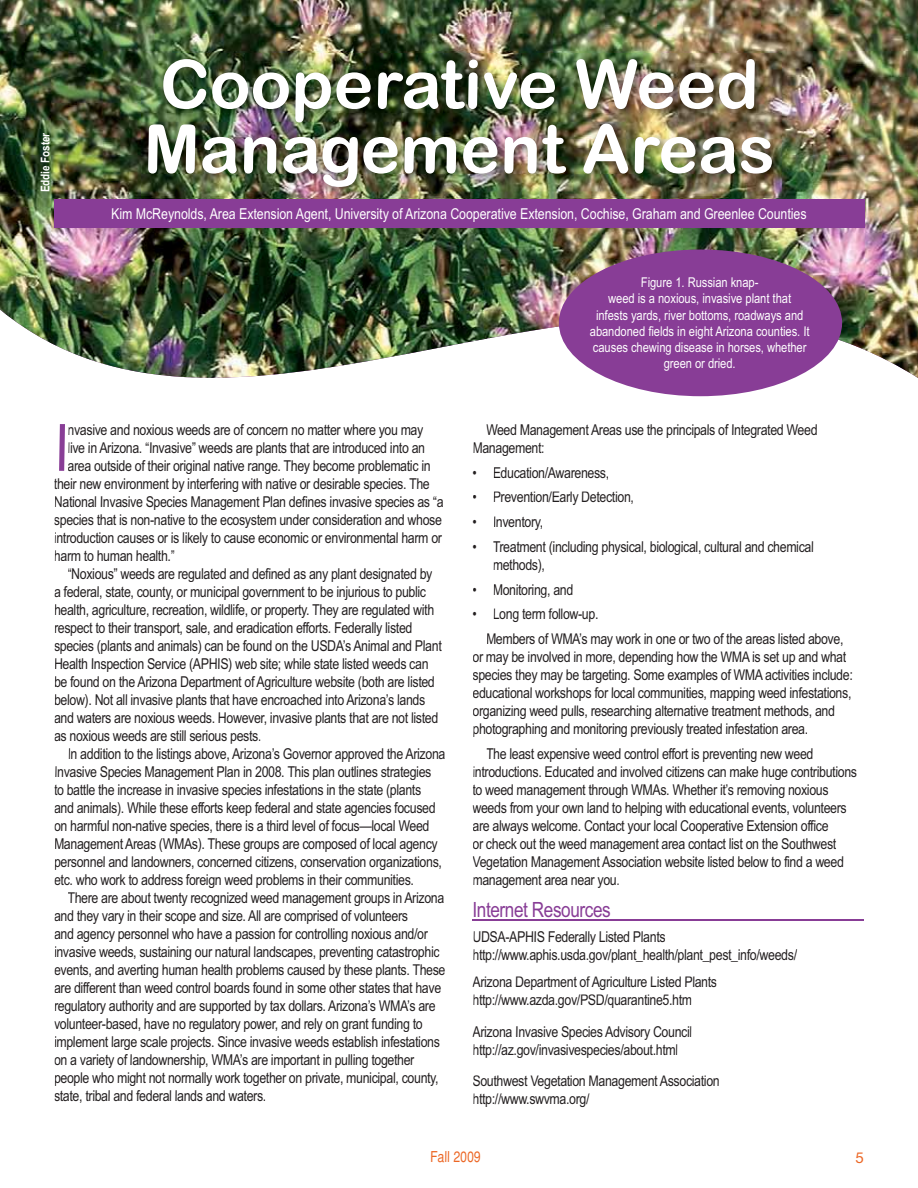
<style>
.page{position:relative;width:918px;height:1188px;background:#fff}
.page>*{position:absolute;margin:0;border:0;box-sizing:border-box;transform-origin:0 0}
.t1{font:67.5px/64.5px "Arial Rounded MT Bold";color:#fff}
.t2{font:65.25px "Arial Narrow";color:#883d96}
.t3{font:21px "Arial Narrow";letter-spacing:-.02em;color:#883d96}
.t4{font:15px/18px "Arial Narrow";letter-spacing:-.02em;color:#231f20}
.t5{font:15px "Arial Narrow";color:#fff}
.t6{font:condensed 15px "Helvetica";color:#ec6624}
.t7{font:15px "Helvetica Neue";color:#ec6624}
.t8{font:13.5px/16.2px "Arial Narrow";color:#fff;text-align:center}
.t9{font:700 12px "Arial Narrow";color:#fff}
</style>
<div class="page">
<img style="left:0;top:0;width:918px;height:378px">
<hr style="left:473px;top:919px;width:391px;height:1px;background:#883d96">
<img style="left:142px;top:53px;width:640px;height:144px">
<div style="left:54px;top:199px;width:810px;height:29px;background:#883d96"></div>
<div style="left:559px;top:250px;width:283px;height:146px;background:#883d96;border-radius:50%"></div>
<p class="t9" style="left:41px;top:192px;width:61px;rotate:-90deg">Eddie Foster</p>
<h1 class="t1" style="left:143px;top:59px;width:634px">Cooperative Weed<br>Management Areas</h1>
<p class="t5" style="left:111px;top:208px;width:697px">Kim McReynolds, Area Extension Agent, University of Arizona Cooperative Extension, Cochise, Graham and Greenlee Counties</p>
<p class="t8" style="left:590px;top:276px;width:221px">Figure 1. Russian knap-<br>weed is a noxious, invasive plant that<br>infests yards, river bottoms, roadways and abandoned fields in eight Arizona counties. It causes chewing disease in horses, whether green or dried.</p>
<h2 class="t2" style="left:54px;top:424px;width:17px">I</h2>
<p class="t4" style="left:68px;top:422px;width:358px">nvasive and noxious weeds are of concern no matter where you may</p>
<p class="t4" style="left:68px;top:440px;width:359px">live in Arizona. “Invasive” weeds are plants that are introduced into an</p>
<p class="t4" style="left:68px;top:458px;width:365px">area outside of their original native range. They become problematic in</p>
<p class="t4" style="left:54px;top:476px;width:378px">their new environment by interfering with native or desirable species. The</p>
<p class="t4" style="left:54px;top:494px;width:391px">National Invasive Species Management Plan defines invasive species as “a</p>
<p class="t4" style="left:54px;top:512px;width:390px">species that is non-native to the ecosystem under consideration and whose</p>
<p class="t4" style="left:54px;top:530px;width:389px">introduction causes or is likely to cause economic or environmental harm or</p>
<p class="t4" style="left:54px;top:548px;width:123px">harm to human health.”</p>
<p class="t4" style="left:67px;top:566px;width:367px">“Noxious” weeds are regulated and defined as any plant designated by</p>
<p class="t4" style="left:54px;top:584px;width:374px">a federal, state, county, or municipal government to be injurious to public</p>
<p class="t4" style="left:54px;top:602px;width:382px">health, agriculture, recreation, wildlife, or property. They are regulated with</p>
<p class="t4" style="left:54px;top:620px;width:360px">respect to their transport, sale, and eradication efforts. Federally listed</p>
<p class="t4" style="left:54px;top:638px;width:389px">species (plants and animals) can be found on the USDA’s Animal and Plant</p>
<p class="t4" style="left:54px;top:656px;width:376px">Health Inspection Service (APHIS) web site; while state listed weeds can</p>
<p class="t4" style="left:54px;top:674px;width:383px">be found on the Arizona Department of Agriculture website (both are listed</p>
<p class="t4" style="left:54px;top:692px;width:373px">below). Not all invasive plants that have encroached into Arizona’s lands</p>
<p class="t4" style="left:54px;top:710px;width:386px">and waters are noxious weeds. However, invasive plants that are not listed</p>
<p class="t4" style="left:54px;top:728px;width:209px">as noxious weeds are still serious pests.</p>
<p class="t4" style="left:68px;top:746px;width:380px">In addition to the listings above, Arizona’s Governor approved the Arizona</p>
<p class="t4" style="left:54px;top:764px;width:379px">Invasive Species Management Plan in 2008. This plan outlines strategies</p>
<p class="t4" style="left:54px;top:782px;width:369px">to battle the increase in invasive species infestations in the state (plants</p>
<p class="t4" style="left:54px;top:800px;width:383px">and animals). While these efforts keep federal and state agencies focused</p>
<p class="t4" style="left:54px;top:818px;width:377px">on harmful non-native species, there is a third level of focus—local Weed</p>
<p class="t4" style="left:54px;top:836px;width:385px">Management Areas (WMAs). These groups are composed of local agency</p>
<p class="t4" style="left:54px;top:854px;width:390px">personnel and landowners, concerned citizens, conservation organizations,</p>
<p class="t4" style="left:54px;top:872px;width:362px">etc. who work to address foreign weed problems in their communities.</p>
<p class="t4" style="left:68px;top:890px;width:379px">There are about twenty recognized weed management groups in Arizona</p>
<p class="t4" style="left:54px;top:908px;width:356px">and they vary in their scope and size. All are comprised of volunteers</p>
<p class="t4" style="left:54px;top:926px;width:375px">and agency personnel who have a passion for controlling noxious and/or</p>
<p class="t4" style="left:54px;top:944px;width:387px">invasive weeds, sustaining our natural landscapes, preventing catastrophic</p>
<p class="t4" style="left:54px;top:962px;width:393px">events, and averting human health problems caused by these plants. These</p>
<p class="t4" style="left:54px;top:980px;width:389px">are different than weed control boards found in some other states that have</p>
<p class="t4" style="left:54px;top:998px;width:383px">regulatory authority and are supported by tax dollars. Arizona’s WMA’s are</p>
<p class="t4" style="left:54px;top:1016px;width:371px">volunteer-based, have no regulatory power, and rely on grant funding to</p>
<p class="t4" style="left:54px;top:1034px;width:388px">implement large scale projects. Since invasive weeds establish infestations</p>
<p class="t4" style="left:54px;top:1052px;width:362px">on a variety of landownership, WMA’s are important in pulling together</p>
<p class="t4" style="left:54px;top:1070px;width:386px">people who might not normally work together on private, municipal, county,</p>
<p class="t4" style="left:54px;top:1088px;width:214px">state, tribal and federal lands and waters.</p>
<p class="t4" style="left:473px;top:422px;width:347px;text-indent:14px">Weed Management Areas use the principals of Integrated Weed<br>Management:</p>
<p class="t4" style="left:473px;top:465px;width:138px">• Education/Awareness,</p>
<p class="t4" style="left:473px;top:490px;width:163px">• Prevention/Early Detection,</p>
<p class="t4" style="left:473px;top:514px;width:72px">• Inventory,</p>
<p class="t4" style="left:493px;top:539px;width:323px;text-indent:-20px">• Treatment (including physical, biological, cultural and chemical methods),</p>
<p class="t4" style="left:473px;top:582px;width:103px">• Monitoring, and</p>
<p class="t4" style="left:486px;top:603px;width:359px;line-height:24.8px;text-indent:-14px">• Long term follow-up.<br>Members of WMA’s may work in one or two of the areas listed above,</p>
<p class="t4" style="left:473px;top:649px;width:382px">or may be involved in more, depending how the WMA is set up and what species they may be targeting. Some examples of WMA activities include: educational workshops for local communities, mapping weed infestations, organizing weed pulls, researching alternative treatment methods, and photographing and monitoring previously treated infestation area.</p>
<p class="t4" style="left:473px;top:746px;width:386px;text-indent:13px">The least expensive weed control effort is preventing new weed introductions. Educated and involved citizens can make huge contributions to weed management through WMAs. Whether it’s removing noxious weeds from your own land to helping with educational events, volunteers are always welcome. Contact your local Cooperative Extension office<br>or check out the weed management area contact list on the Southwest Vegetation Management Association website listed below to find a weed management area near you.</p>
<h3 class="t3" style="left:473px;top:902px;width:140px">Internet Resources</h3>
<p class="t4" style="left:473px;top:929px;width:326px">UDSA-APHIS Federally Listed Plants http://www.aphis.usda.gov/plant_health/plant_pest_info/weeds/</p>
<p class="t4" style="left:472px;top:974px;width:246px">Arizona Department of Agriculture Listed Plants http://www.azda.gov/PSD/quarantine5.htm</p>
<p class="t4" style="left:473px;top:1024px;width:221px">Arizona Invasive Species Advisory Council http://az.gov/invasivespecies/about.html</p>
<p class="t4" style="left:473px;top:1073px;width:249px">Southwest Vegetation Management Association http://www.swvma.org/</p>
<p class="t6" style="left:430px;top:1151px;width:52px">Fall 2009</p>
<p class="t7" style="left:856px;top:1149px;width:10px">5</p>
</div>
